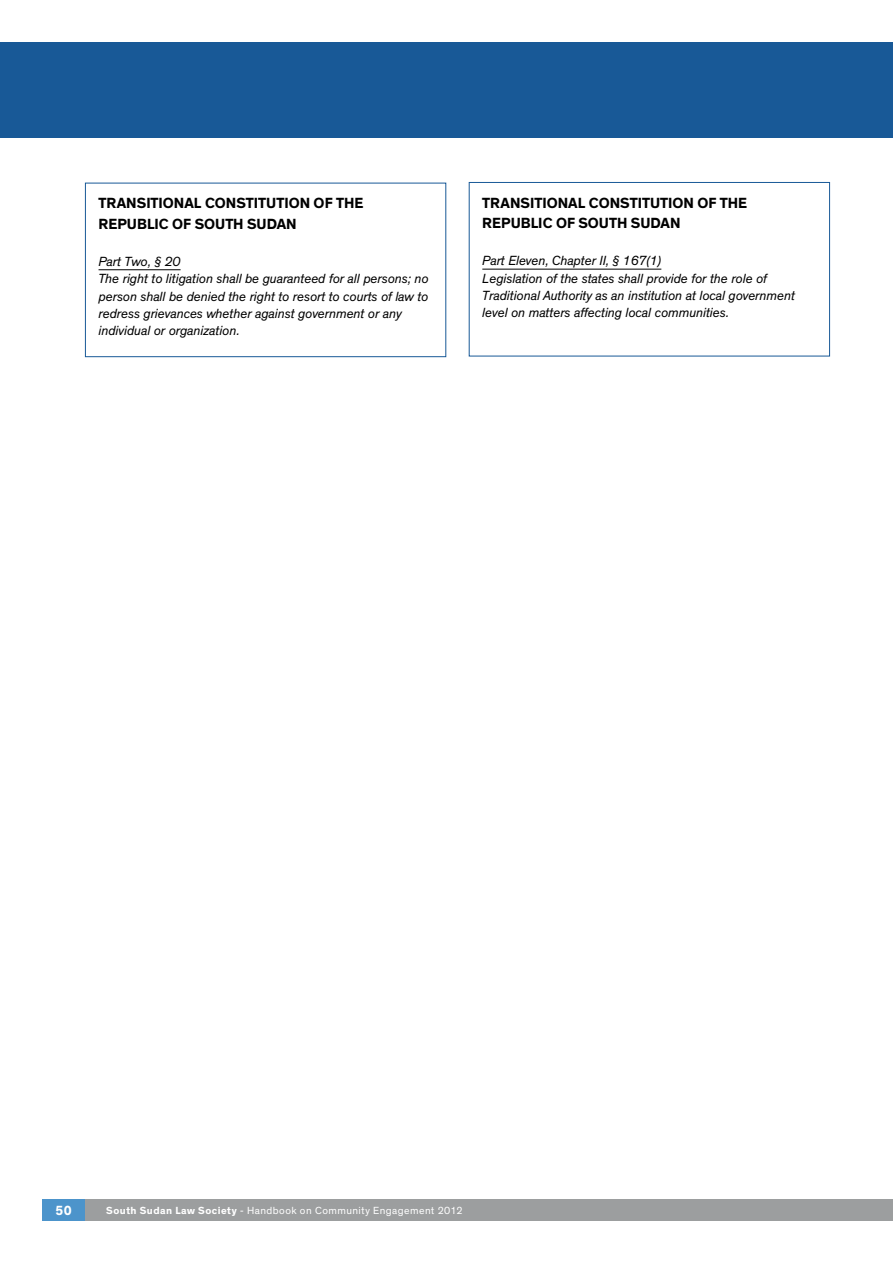
<style>
.page{position:relative;width:893px;height:1263px;background:#fff}
.page>*{position:absolute;margin:0;border:0;box-sizing:border-box;transform-origin:0 0}
.t1{font:700 15px/20.2px "Theinhardt";color:#000}
.t2{font:italic 13.5px/17.2px "Theinhardt";letter-spacing:-.01em;color:#000}
.t3{font:700 13.5px "Theinhardt";color:#fff}
.t4{font:10.5px "Theinhardt";letter-spacing:.04em;color:#fff}
.s1{font-weight:700}
</style>
<div class="page">
<div style="left:43px;top:1199px;width:850px;height:21px;background:#9c9e9f"></div>
<div style="left:0;top:43px;width:893px;height:95px;background:#185997"></div>
<div style="left:43px;top:1199px;width:42px;height:21px;background:#4c94cb"></div>
<hr style="left:99px;top:269px;width:82px;height:1px;background:#000">
<div style="left:85px;top:183px;width:361px;height:174px;border:1px solid #185997"></div>
<hr style="left:482px;top:269px;width:179px;height:1px;background:#000">
<div style="left:469px;top:182px;width:361px;height:174px;border:1px solid #185997"></div>
<p class="t1" style="left:99px;top:193px;width:267px">TRANSITIONAL CONSTITUTION OF THE<br>REPUBLIC OF SOUTH SUDAN</p>
<p class="t2" style="left:99px;top:253px;width:332px">Part Two, § 20<br>The right to litigation shall be guaranteed for all persons; no person shall be denied the right to resort to courts of law to redress grievances whether against government or any individual or organization.</p>
<p class="t1" style="left:482px;top:193px;width:267px">TRANSITIONAL CONSTITUTION OF THE<br>REPUBLIC OF SOUTH SUDAN</p>
<p class="t2" style="left:482px;top:253px;width:314px">Part Eleven, Chapter II, § 167(1)<br>Legislation of the states shall provide for the role of Traditional Authority as an institution at local government level on matters affecting local communities.</p>
<p class="t3" style="left:56px;top:1202px;width:18px">50</p>
<p class="t4" style="left:106px;top:1204px;width:358px"><span class="s1">South Sudan Law Society</span> - Handbook on Community Engagement 2012</p>
</div>
